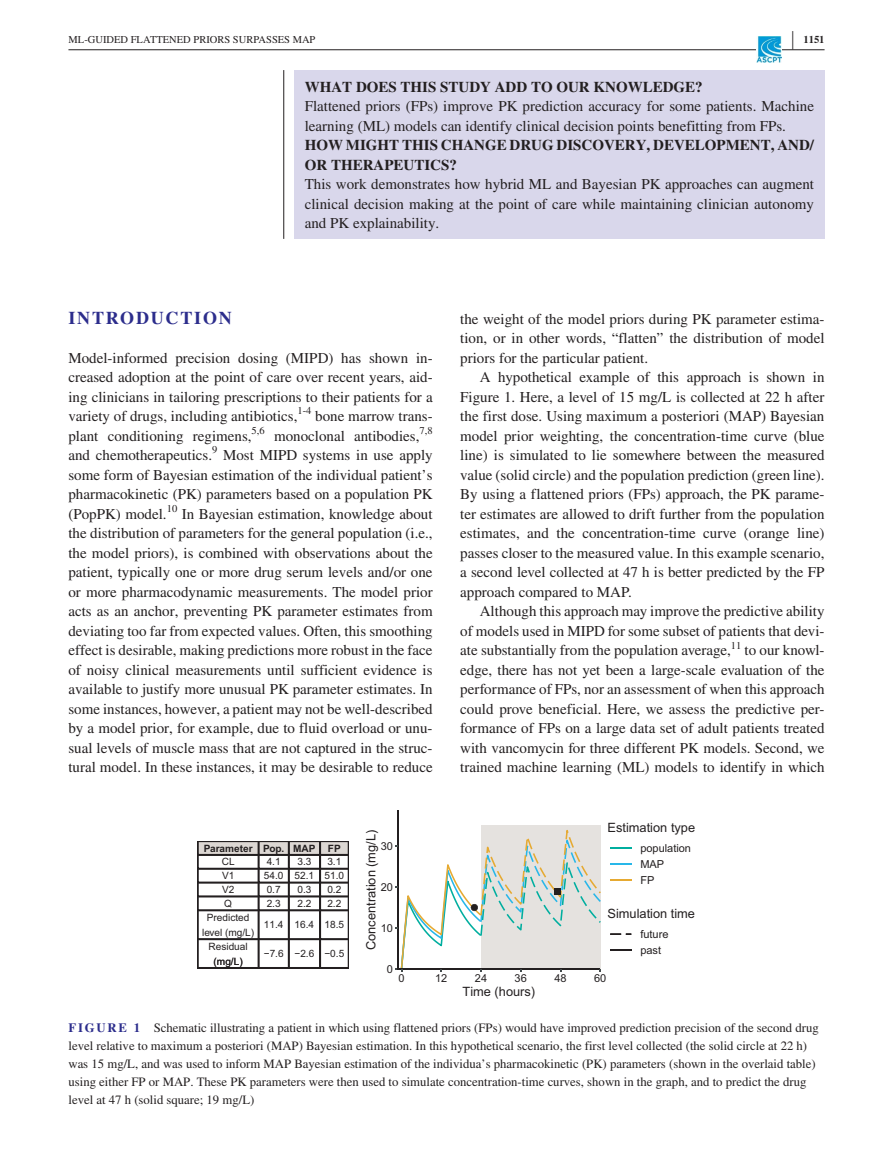
<style>
.page{position:relative;width:893px;height:1174px;background:#fff}
.page>*{position:absolute;margin:0;border:0;box-sizing:border-box;transform-origin:0 0}
.t1{font:700 25.95px "STIX";color:#231f20;scale:.36 1}
.t2{font:700 18px "STIX";letter-spacing:.1em;color:#2c2d8c}
.t3{font:15px/19.5px "STIX";color:#231f20;text-align:justify}
.t4{font:700 15px/19.5px "STIX";color:#231f20}
.t5{font:12.9px "Arial";color:#231f20}
.t6{font:12.75px/18px "STIX";color:#231f20}
.t7{font:10.95px/15.9px "Arial";color:#231f20}
.t8{font:10.5px "STIX";color:#231f20}
.t9{font:700 10.5px "STIX";color:#231f20}
.t10{font:10.05px/13.8px "Arial";color:#231f20}
.t11{font:700 10.05px "Arial";color:#231f20}
.s1{font-weight:700;color:#2c2d8c}
</style>
<div class="page">
<hr style="left:68px;top:49px;width:756px;height:1px;background:#231f20">
<img style="left:756px;top:37px;width:26px;height:25px">
<div style="left:294px;top:70px;width:530px;height:169px;background:#d9d7eb"></div>
<hr style="left:283px;top:70px;width:1px;height:169px;background:#231f20">
<svg style="left:198px;top:841px;width:151px;height:127px"></svg>
<div style="left:481px;top:825px;width:119px;height:144px;background:#e5e2df"></div>
<hr style="left:397px;top:810px;width:1px;height:159px;background:#231f20">
<svg style="left:395px;top:830px;width:206px;height:141px"></svg>
<hr style="left:610px;top:847px;width:21px;height:2px;background:#00ae9f">
<svg style="left:610px;top:863px;width:21px;height:1px"></svg>
<svg style="left:610px;top:879px;width:21px;height:1px"></svg>
<svg style="left:610px;top:933px;width:21px;height:2px"></svg>
<svg style="left:610px;top:949px;width:21px;height:1px"></svg>
<h1 class="t1" style="left:792px;top:25px;width:7px">|</h1>
<p class="t8" style="left:68px;top:32px;width:248px">ML-GUIDED FLATTENED PRIORS SURPASSES MAP</p>
<p class="t9" style="left:803px;top:33px;width:22px">1151</p>
<p class="t4" style="left:305px;top:77px;width:399px">WHAT DOES THIS STUDY ADD TO OUR KNOWLEDGE?</p>
<p class="t3" style="left:305px;top:98px;width:511px">Flattened priors (FPs) improve PK prediction accuracy for some patients. Machine learning (ML) models can identify clinical decision points benefitting from FPs.</p>
<p class="t4" style="left:305px;top:135px;width:511px">HOW MIGHT THIS CHANGE DRUG DISCOVERY, DEVELOPMENT, AND/<br>OR THERAPEUTICS?</p>
<p class="t3" style="left:305px;top:176px;width:511px">This work demonstrates how hybrid ML and Bayesian PK approaches can augment clinical decision making at the point of care while maintaining clinician autonomy and PK explainability.</p>
<p class="t2" style="left:68px;top:307px;width:165px">INTRODUCTION</p>
<p class="t3" style="left:68px;top:349px;width:366px">Model-informed precision dosing (MIPD) has shown in&shy;creased adoption at the point of care over recent years, aid&shy;ing clinicians in tailoring prescriptions to their patients for a variety of drugs, including antibiotics,</p>
<p class="t8" style="left:298px;top:404px;width:15px">1-4</p>
<p class="t3" style="left:315px;top:407px;width:119px">bone marrow trans-</p>
<p class="t3" style="left:68px;top:427px;width:185px">plant conditioning regimens,</p>
<p class="t8" style="left:252px;top:423px;width:15px">5,6</p>
<p class="t3" style="left:274px;top:427px;width:147px">monoclonal antibodies,</p>
<p class="t8" style="left:420px;top:423px;width:15px">7,8</p>
<p class="t3" style="left:68px;top:446px;width:145px">and chemotherapeutics.</p>
<p class="t8" style="left:212px;top:443px;width:7px">9</p>
<p class="t3" style="left:68px;top:446px;width:366px;text-indent:155px">Most MIPD systems in use apply some form of Bayesian estimation of the individual patient’s pharmacokinetic (PK) parameters based on a population PK (PopPK) model.</p>
<p class="t8" style="left:167px;top:501px;width:12px">10</p>
<p class="t3" style="left:68px;top:505px;width:366px;text-indent:113px">In Bayesian estimation, knowledge about the distribution of parameters for the general population (i.e., the model priors), is combined with observations about the patient, typically one or more drug serum levels and/or one or more pharmacodynamic measurements. The model prior acts as an anchor, preventing PK parameter estimates from deviating too far from expected values. Often, this smoothing effect is desirable, making predictions more robust in the face of noisy clinical measurements until sufficient evidence is available to justify more unusual PK parameter estimates. In some instances, however, a patient may not be well-described by a model prior, for example, due to fluid overload or unu&shy;sual levels of muscle mass that are not captured in the struc&shy;tural model. In these instances, it may be desirable to reduce</p>
<p class="t3" style="left:460px;top:310px;width:366px">the weight of the model priors during PK parameter estima&shy;tion, or in other words, “flatten” the distribution of model priors for the particular patient.</p>
<p class="t3" style="left:460px;top:368px;width:366px;text-indent:20px">A hypothetical example of this approach is shown in Figure 1. Here, a level of 15 mg/L is collected at 22 h after the first dose. Using maximum a posteriori (MAP) Bayesian model prior weighting, the concentration-time curve (blue line) is simulated to lie somewhere between the measured value (solid circle) and the population prediction (green line).<br>By using a flattened priors (FPs) approach, the PK parame&shy;ter estimates are allowed to drift further from the population estimates, and the concentration-time curve (orange line) passes closer to the measured value. In this example scenario, a second level collected at 47 h is better predicted by the FP approach compared to MAP.</p>
<p class="t3" style="left:460px;top:602px;width:366px;text-indent:20px">Although this approach may improve the predictive ability of models used in MIPD for some subset of patients that devi&shy;ate substantially from the population average,</p>
<p class="t8" style="left:731px;top:638px;width:12px">11</p>
<p class="t3" style="left:460px;top:641px;width:366px;text-indent:284px">to our knowl&shy;edge, there has not yet been a large-scale evaluation of the performance of FPs, nor an assessment of when this approach could prove beneficial. Here, we assess the predictive per&shy;formance of FPs on a large data set of adult patients treated with vancomycin for three different PK models. Second, we trained machine learning (ML) models to identify in which</p>
<p class="t11" style="left:204px;top:841px;width:51px">Parameter</p>
<p class="t10" style="left:222px;top:855px;width:14px">CL</p>
<p class="t10" style="left:222px;top:869px;width:14px">V1</p>
<p class="t10" style="left:222px;top:882px;width:14px">V2</p>
<p class="t10" style="left:207px;top:896px;width:44px;text-align:center">Q<br>Predicted</p>
<p class="t10" style="left:202px;top:925px;width:54px;text-align:center">level (mg/L)<br>Residual</p>
<p class="t10" style="left:214px;top:954px;width:31px">(mg/L)</p>
<p class="t11" style="left:263px;top:841px;width:23px">Pop.</p>
<p class="t10" style="left:264px;top:855px;width:21px">4.1<br>54.0<br>0.7<br>2.3</p>
<p class="t10" style="left:264px;top:918px;width:21px">11.4</p>
<p class="t10" style="left:264px;top:947px;width:21px">−7.6</p>
<p class="t11" style="left:293px;top:841px;width:24px">MAP</p>
<p class="t10" style="left:295px;top:855px;width:21px">3.3<br>52.1<br>0.3<br>2.2</p>
<p class="t10" style="left:295px;top:918px;width:21px">16.4</p>
<p class="t10" style="left:294px;top:947px;width:21px">−2.6</p>
<p class="t11" style="left:328px;top:841px;width:14px">FP</p>
<p class="t10" style="left:325px;top:855px;width:21px">3.1<br>51.0<br>0.2<br>2.2</p>
<p class="t10" style="left:325px;top:918px;width:21px">18.5</p>
<p class="t10" style="left:324px;top:947px;width:21px">−0.5</p>
<p class="t5" style="left:362px;top:950px;width:122px;rotate:-90deg">Concentration (mg/L)</p>
<p class="t7" style="left:381px;top:838px;width:14px">30</p>
<p class="t7" style="left:381px;top:879px;width:14px">20</p>
<p class="t7" style="left:381px;top:920px;width:14px">10</p>
<p class="t5" style="left:608px;top:819px;width:89px">Estimation type</p>
<p class="t7" style="left:640px;top:840px;width:52px">population<br>MAP<br>FP</p>
<p class="t5" style="left:608px;top:905px;width:89px">Simulation time</p>
<p class="t7" style="left:640px;top:926px;width:30px">future past</p>
<p class="t7" style="left:387px;top:961px;width:8px">0</p>
<p class="t7" style="left:398px;top:970px;width:8px">0</p>
<p class="t7" style="left:435px;top:970px;width:14px">12</p>
<p class="t7" style="left:475px;top:970px;width:14px">24</p>
<p class="t7" style="left:515px;top:970px;width:14px">36</p>
<p class="t7" style="left:554px;top:970px;width:14px">48</p>
<p class="t7" style="left:594px;top:970px;width:14px">60</p>
<p class="t5" style="left:463px;top:982px;width:74px">Time (hours)</p>
<p class="t6" style="left:68px;top:1019px;width:752px"><span class="s1">FIGURE 1</span> Schematic illustrating a patient in which using flattened priors (FPs) would have improved prediction precision of the second drug level relative to maximum a posteriori (MAP) Bayesian estimation. In this hypothetical scenario, the first level collected (the solid circle at 22 h) was 15 mg/L, and was used to inform MAP Bayesian estimation of the individua’s pharmacokinetic (PK) parameters (shown in the overlaid table) using either FP or MAP. These PK parameters were then used to simulate concentration-time curves, shown in the graph, and to predict the drug level at 47 h (solid square; 19 mg/L)</p>
</div>
